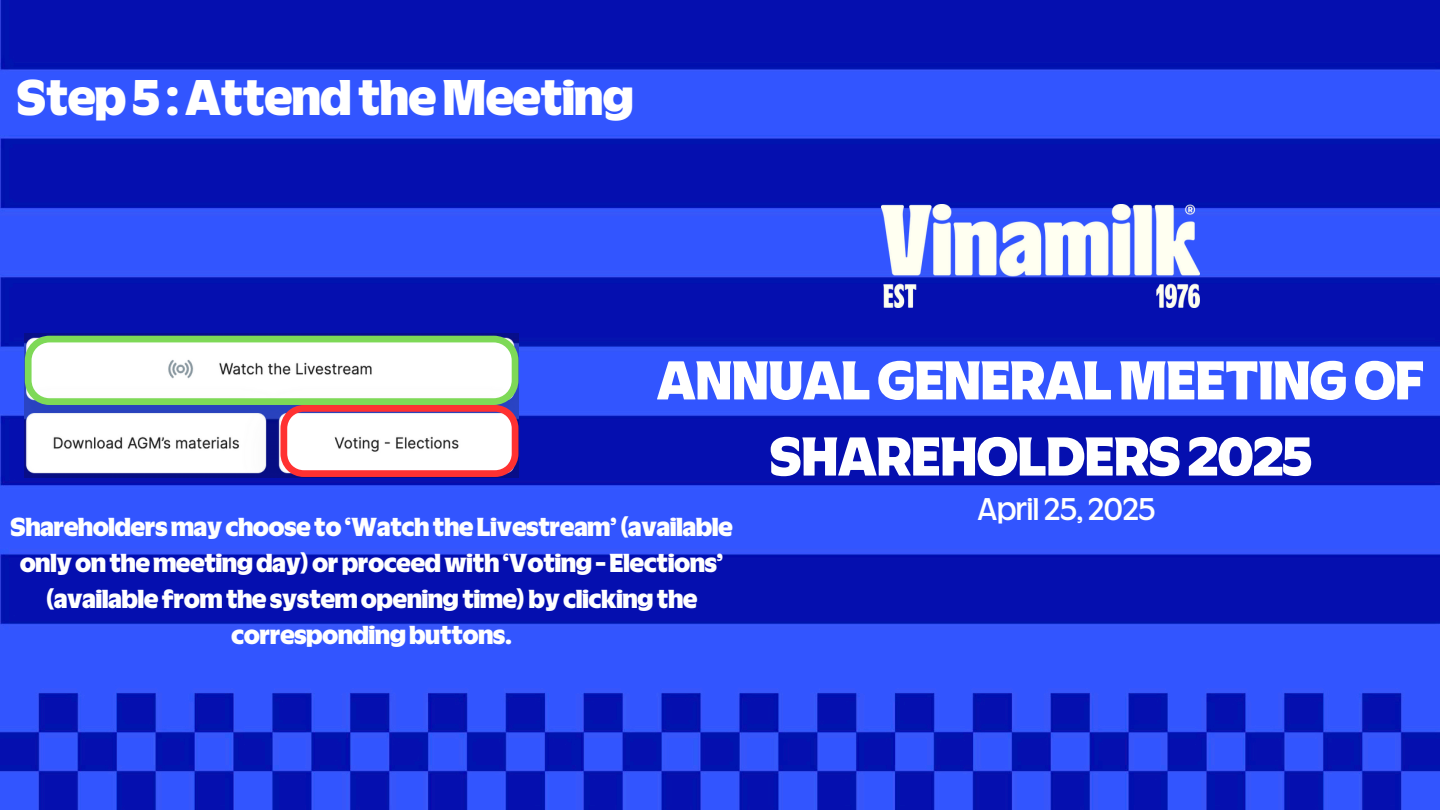
<style>
.page{position:relative;width:1440px;height:810px;background:#fff}
.page>*{position:absolute;margin:0;border:0;box-sizing:border-box;transform-origin:0 0}
.t1{font:700 54.5px/76.1px "VNM Sans Std";color:#fff;text-align:center}
.t2{font:700 50px "VNM Sans Std";color:#fff}
.t3{font:32px "VNM Sans Std";color:#fff}
.t4{font:700 26px/36px "VNM Sans Std";color:#fff;text-align:center}
</style>
<div class="page">
<img style="left:0;top:0;width:1440px;height:810px">
<img style="left:25px;top:333px;width:493px;height:3px">
<svg style="left:25px;top:336px;width:493px;height:141px"></svg>
<img style="left:882px;top:205px;width:318px;height:102px">
<p class="t2" style="left:17px;top:68px;width:618px">Step5 :AttendtheMeeting</p>
<p class="t1" style="left:657px;top:343px;width:769px">ANNUALGENERALMEETINGOF<br>SHAREHOLDERS2025</p>
<h1 class="t3" style="left:978px;top:490px;width:180px">April 25, 2025</h1>
<h2 class="t4" style="left:11px;top:509px;width:723px">Shareholdersmaychoose to‘Watchthe Livestream’(available onlyonthemeetingday)orproceedwith‘Voting- Elections’ (available fromthe systemopeningtime)byclickingthe correspondingbuttons.</h2>
</div>
